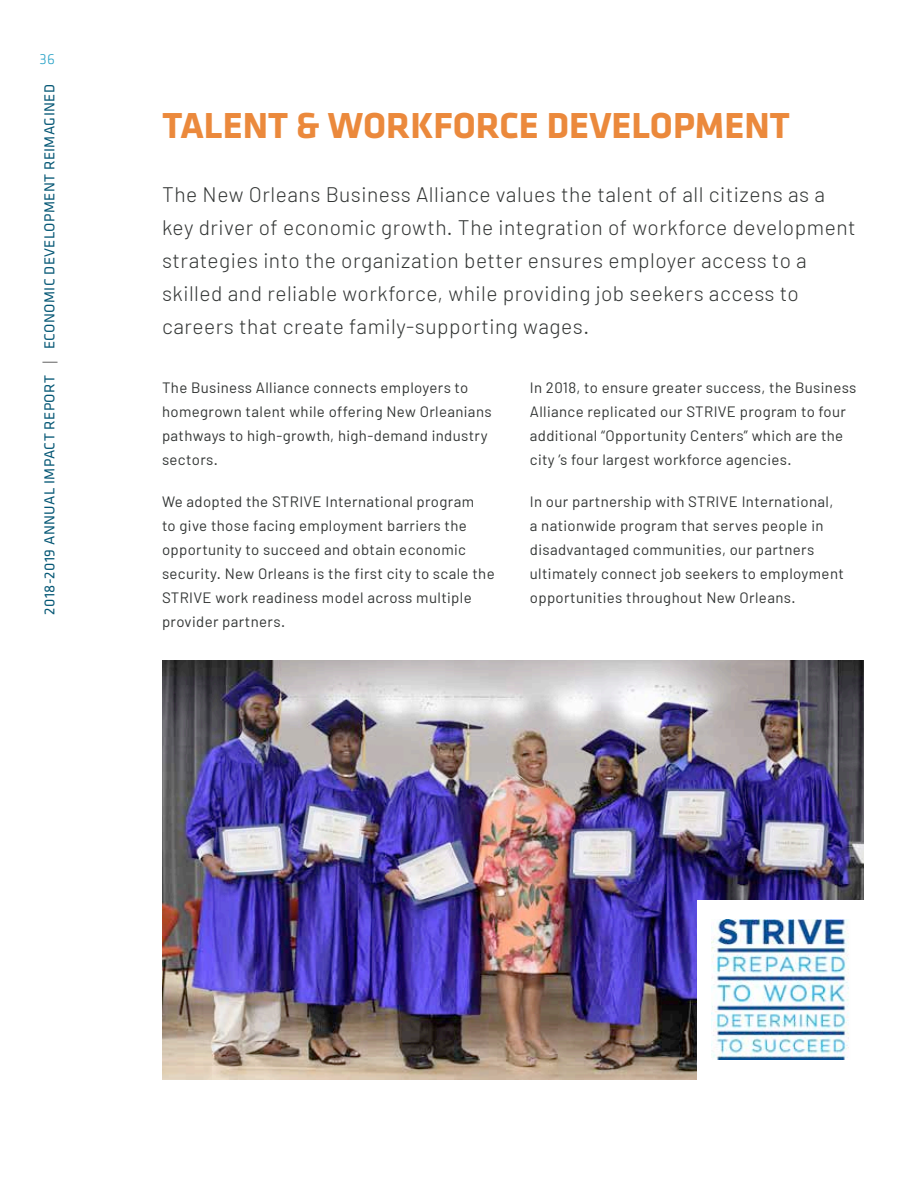
<style>
.page{position:relative;width:918px;height:1188px;background:#fff}
.page>*{position:absolute;margin:0;border:0;box-sizing:border-box;transform-origin:0 0}
.t1{font:700 37.5px "Klavika Basic";color:#eb893c}
.t2{font:300 21px/33px "Barlow";letter-spacing:.025em;color:#323534}
.t3{font:15px/24px "Barlow";letter-spacing:.025em;color:#323534}
.t4{font:15px "Klavika Basic";letter-spacing:.025em;color:#055775}
.t5{font:300 15px "Klavika Basic";color:#229fc5}
.s1{font-weight:300;color:#000}
</style>
<div class="page">
<img style="left:162px;top:661px;width:702px;height:419px">
<div style="left:698px;top:900px;width:178px;height:187px;background:#fff"></div>
<img style="left:711px;top:920px;width:138px;height:140px">
<p class="t5" style="left:40px;top:50px;width:17px">36</p>
<p class="t4" style="left:40px;top:615px;width:532px;rotate:-90deg">2018-2019 ANNUAL IMPACT REPORT <span class="s1">|</span> ECONOMIC DEVELOPMENT REIMAGINED</p>
<h1 class="t1" style="left:162px;top:99px;width:629px">TALENT &amp; WORKFORCE DEVELOPMENT</h1>
<p class="t2" style="left:162px;top:177px;width:695px">The New Orleans Business Alliance values the talent of all citizens as a key driver of economic growth. The integration of workforce development strategies into the organization better ensures employer access to a skilled and reliable workforce, while providing job seekers access to careers that create family-supporting wages.</p>
<p class="t3" style="left:162px;top:375px;width:331px">The Business Alliance connects employers to homegrown talent while offering New Orleanians pathways to high-growth, high-demand industry sectors.</p>
<p class="t3" style="left:162px;top:489px;width:334px">We adopted the STRIVE International program<br>to give those facing employment barriers the opportunity to succeed and obtain economic security. New Orleans is the first city to scale the STRIVE work readiness model across multiple provider partners.</p>
<p class="t3" style="left:530px;top:375px;width:328px">In 2018, to ensure greater success, the Business Alliance replicated our STRIVE program to four additional “Opportunity Centers” which are the city ’s four largest workforce agencies.</p>
<p class="t3" style="left:530px;top:489px;width:316px">In our partnership with STRIVE International, a nationwide program that serves people in disadvantaged communities, our partners ultimately connect job seekers to employment opportunities throughout New Orleans.</p>
</div>
